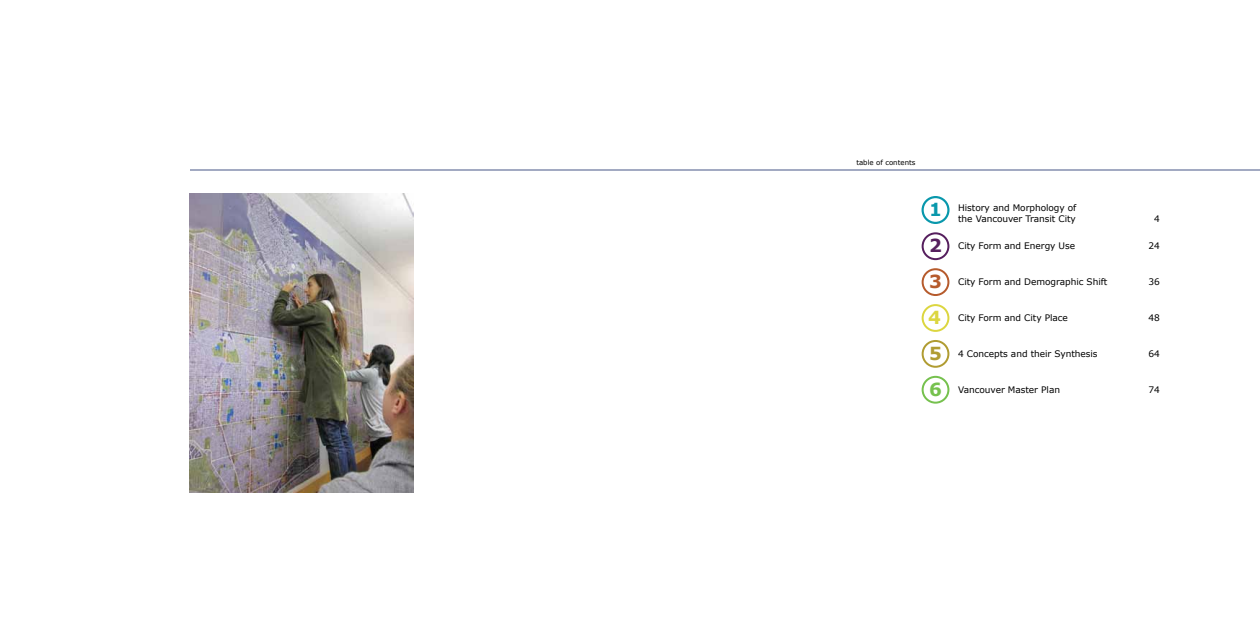
<style>
.page{position:relative;width:1260px;height:630px;background:#fff}
.page>*{position:absolute;margin:0;border:0;box-sizing:border-box;transform-origin:0 0}
.t1{font:700 18px "Verdana";color:#0998ac}
.t2{font:700 18px "Verdana";color:#561f5e}
.t3{font:700 18px "Verdana";color:#b65b2d}
.t4{font:700 18px "Verdana";color:#dcd640}
.t5{font:700 18px "Verdana";color:#b09c32}
.t6{font:700 18px "Verdana";color:#76c14e}
.t7{font:9px/11px "Verdana";letter-spacing:-.005em;color:#000}
.t8{font:7px "Verdana";color:#000}
</style>
<div class="page">
<div style="left:922px;top:196px;width:28px;height:28px;border:2px solid #0998ac;border-radius:50%"></div>
<div style="left:922px;top:232px;width:27px;height:28px;border:2px solid #561f5e;border-radius:50%"></div>
<div style="left:922px;top:268px;width:27px;height:28px;border:2px solid #b65b2d;border-radius:50%"></div>
<div style="left:922px;top:340px;width:27px;height:28px;border:2px solid #b09c32;border-radius:50%"></div>
<div style="left:922px;top:304px;width:27px;height:28px;border:2px solid #dcd640;border-radius:50%"></div>
<div style="left:922px;top:376px;width:27px;height:28px;border:2px solid #76c14e;border-radius:50%"></div>
<hr style="left:190px;top:170px;width:1070px;height:1px;background:#465786">
<img style="left:190px;top:194px;width:224px;height:299px">
<p class="t8" style="left:856px;top:158px;width:61px">table of contents</p>
<h1 class="t1" style="left:929px;top:198px;width:14px">1</h1>
<h1 class="t2" style="left:929px;top:234px;width:14px">2</h1>
<h1 class="t3" style="left:929px;top:270px;width:14px">3</h1>
<h1 class="t4" style="left:928px;top:306px;width:14px">4</h1>
<h1 class="t5" style="left:929px;top:341px;width:14px">5</h1>
<h1 class="t6" style="left:929px;top:377px;width:14px">6</h1>
<p class="t7" style="left:958px;top:202px;width:120px">History and Morphology of the Vancouver Transit City</p>
<p class="t7" style="left:958px;top:240px;width:119px">City Form and Energy Use</p>
<p class="t7" style="left:958px;top:276px;width:151px">City Form and Demographic Shift</p>
<p class="t7" style="left:958px;top:312px;width:111px">City Form and City Place</p>
<p class="t7" style="left:958px;top:348px;width:141px">4 Concepts and their Synthesis</p>
<p class="t7" style="left:958px;top:384px;width:103px">Vancouver Master Plan</p>
<p class="t7" style="left:1154px;top:213px;width:7px">4</p>
<p class="t7" style="left:1149px;top:240px;width:13px">24</p>
<p class="t7" style="left:1149px;top:276px;width:13px">36</p>
<p class="t7" style="left:1149px;top:312px;width:13px">48</p>
<p class="t7" style="left:1149px;top:348px;width:13px">64</p>
<p class="t7" style="left:1149px;top:384px;width:13px">74</p>
</div>
